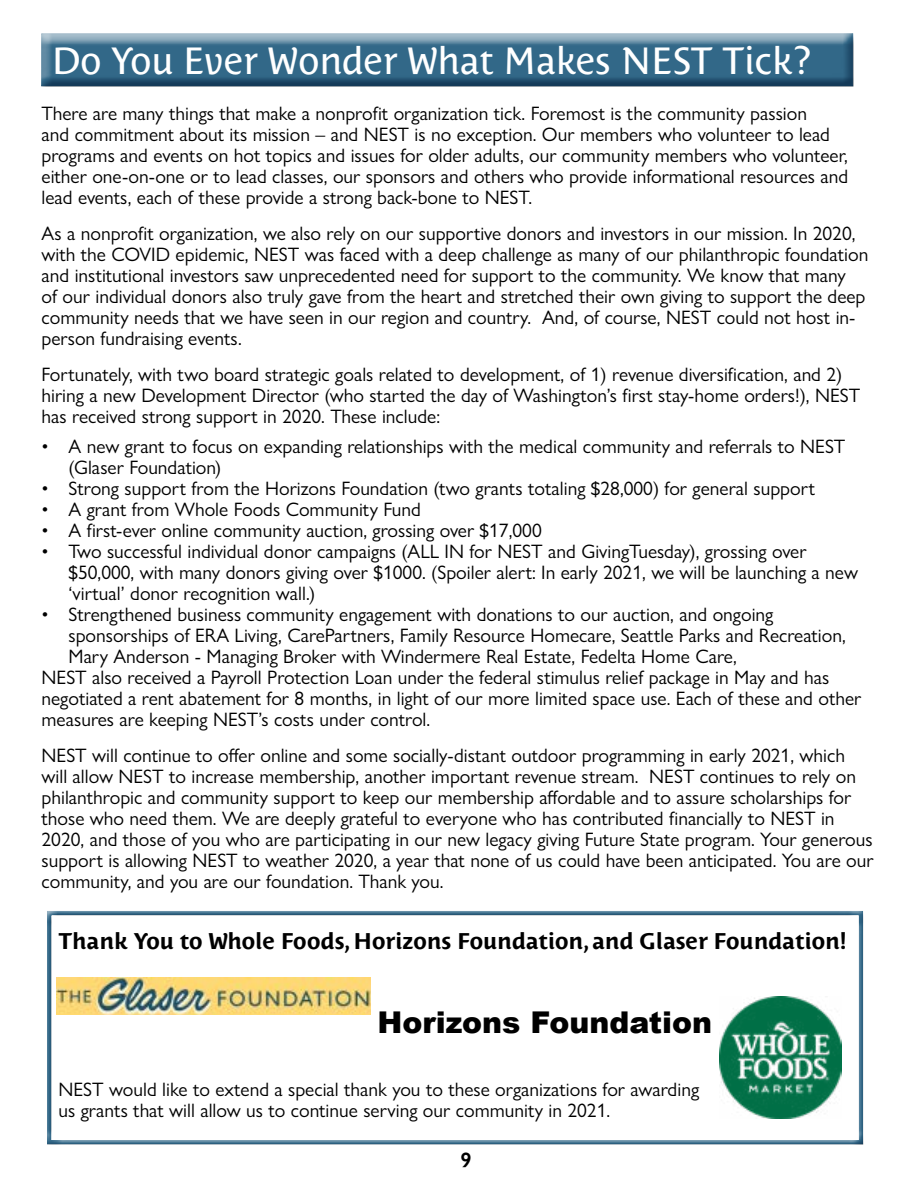
<style>
.page{position:relative;width:918px;height:1188px;background:#fff}
.page>*{position:absolute;margin:0;border:0;box-sizing:border-box;transform-origin:0 0}
.t1{font:37.5px "Costa Std";color:#fff}
.t2{font:900 30px "Arial";color:#000}
.t3{font:700 22.5px "Costa Std";color:#000}
.t4{font:600 21px "Gill Sans";color:#000}
.t5{font:19.5px/21px "Gill Sans Nova";color:#000}
</style>
<div class="page">
<div style="left:35px;top:27px;width:829px;height:61px;background:#000;opacity:.75"></div>
<div style="left:41px;top:903px;width:833px;height:243px;background:#000;opacity:.75"></div>
<img style="left:56px;top:978px;width:314px;height:37px">
<img style="left:720px;top:996px;width:122px;height:123px">
<h1 class="t1" style="left:52px;top:40px;width:761px">Do You Ever Wonder What Makes NEST Tick?</h1>
<p class="t5" style="left:42px;top:103px;width:808px">There are many things that make a nonprofit organization tick. Foremost is the community passion<br>and commitment about its mission – and NEST is no exception. Our members who volunteer to lead programs and events on hot topics and issues for older adults, our community members who volunteer, either one-on-one or to lead classes, our sponsors and others who provide informational resources and lead events, each of these provide a strong back-bone to NEST.</p>
<p class="t5" style="left:42px;top:223px;width:828px">As a nonprofit organization, we also rely on our supportive donors and investors in our mission. In 2020, with the COVID epidemic, NEST was faced with a deep challenge as many of our philanthropic foundation and institutional investors saw unprecedented need for support to the community. We know that many<br>of our individual donors also truly gave from the heart and stretched their own giving to support the deep community needs that we have seen in our region and country. And, of course, NEST could not host in&shy;person fundraising events.</p>
<p class="t5" style="left:42px;top:364px;width:820px">Fortunately, with two board strategic goals related to development, of 1) revenue diversification, and 2) hiring a new Development Director (who started the day of Washington’s first stay-home orders!), NEST has received strong support in 2020. These include:</p>
<p class="t5" style="left:69px;top:436px;width:778px;text-indent:-27px">• A new grant to focus on expanding relationships with the medical community and referrals to NEST (Glaser Foundation)</p>
<p class="t5" style="left:42px;top:478px;width:775px">• Strong support from the Horizons Foundation (two grants totaling $28,000) for general support</p>
<p class="t5" style="left:42px;top:499px;width:381px">• A grant from Whole Foods Community Fund</p>
<p class="t5" style="left:42px;top:520px;width:502px">• A first-ever online community auction, grossing over $17,000</p>
<p class="t5" style="left:69px;top:541px;width:791px;text-indent:-27px">• Two successful individual donor campaigns (ALL IN for NEST and GivingTuesday), grossing over $50,000, with many donors giving over $1000. (Spoiler alert: In early 2021, we will be launching a new ‘virtual’ donor recognition wall.)</p>
<p class="t5" style="left:42px;top:604px;width:733px">• Strengthened business community engagement with donations to our auction, and ongoing</p>
<p class="t5" style="left:69px;top:625px;width:779px">sponsorships of ERA Living, CarePartners, Family Resource Homecare, Seattle Parks and Recreation,</p>
<p class="t5" style="left:69px;top:646px;width:670px">Mary Anderson - Managing Broker with Windermere Real Estate, Fedelta Home Care,</p>
<p class="t5" style="left:42px;top:667px;width:789px">NEST also received a Payroll Protection Loan under the federal stimulus relief package in May and has</p>
<p class="t5" style="left:42px;top:688px;width:821px">negotiated a rent abatement for 8 months, in light of our more limited space use. Each of these and other</p>
<p class="t5" style="left:42px;top:709px;width:390px">measures are keeping NEST’s costs under control.</p>
<p class="t5" style="left:42px;top:745px;width:834px">NEST will continue to offer online and some socially-distant outdoor programming in early 2021, which will allow NEST to increase membership, another important revenue stream. NEST continues to rely on philanthropic and community support to keep our membership affordable and to assure scholarships for those who need them. We are deeply grateful to everyone who has contributed financially to NEST in 2020, and those of you who are participating in our new legacy giving Future State program. Your generous support is allowing NEST to weather 2020, a year that none of us could have been anticipated. You are our community, and you are our foundation. Thank you.</p>
<p class="t3" style="left:58px;top:928px;width:790px">Thank You to Whole Foods, Horizons Foundation, and Glaser Foundation!</p>
<h2 class="t2" style="left:377px;top:1000px;width:336px">Horizons Foundation</h2>
<p class="t5" style="left:58px;top:1078px;width:642px">NEST would like to extend a special thank you to these organizations for awarding us grants that will allow us to continue serving our community in 2021.</p>
<p class="t4" style="left:461px;top:1147px;width:13px">9</p>
</div>
